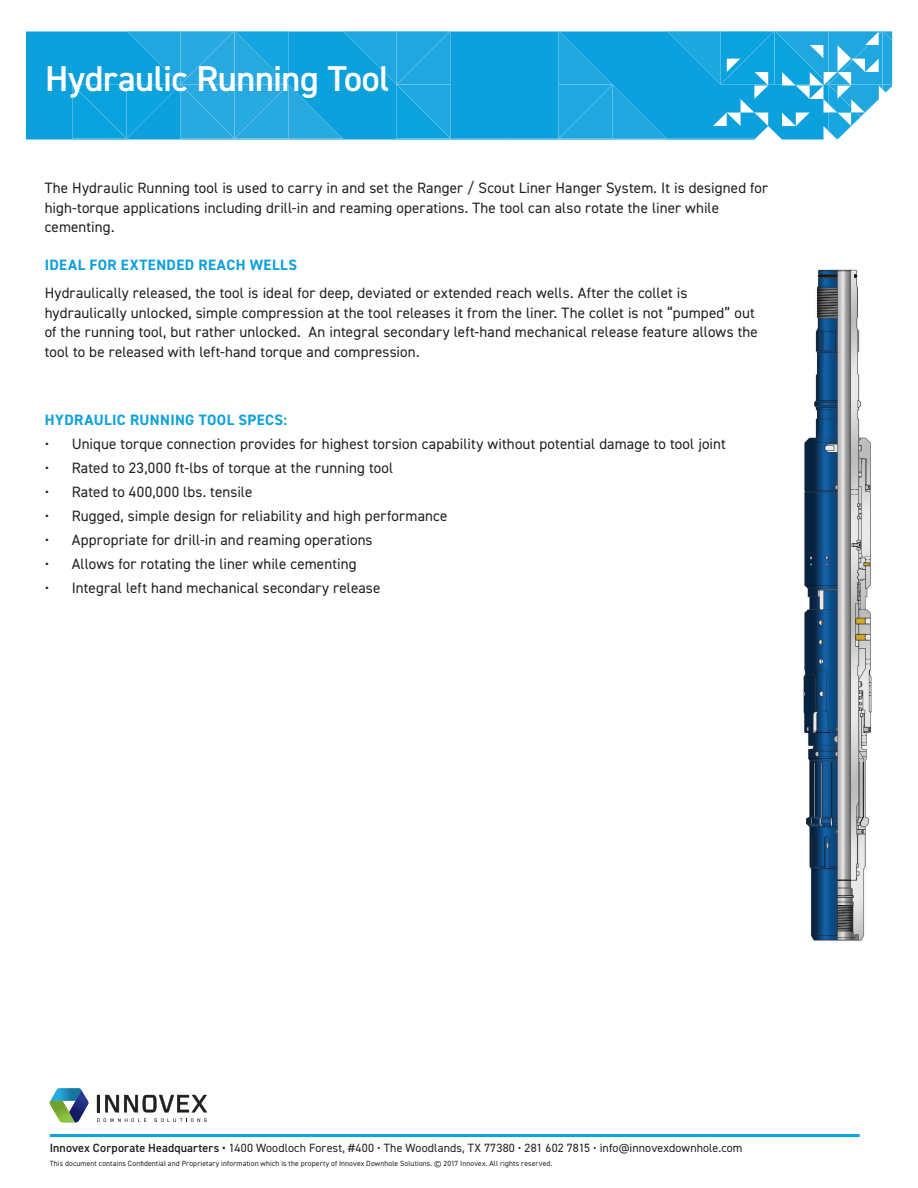
<style>
.page{position:relative;width:918px;height:1188px;background:#fff}
.page>*{position:absolute;margin:0;border:0;box-sizing:border-box;transform-origin:0 0}
.t1{font:600 36px "DIN2014";letter-spacing:-.01em;color:#fff}
.t2{font:15px/19.5px "DIN2014";letter-spacing:.01em;color:#231f20}
.t3{font:700 15px "DIN2014";letter-spacing:.025em;color:#0ca0dc}
.t4{font:12px "DIN2014";letter-spacing:.01em;color:#231f20}
.t5{font:7.5px "DIN2014";letter-spacing:.02em;color:#231f20}
.s1{font-weight:600}
</style>
<div class="page">
<div style="left:26px;top:31px;width:46px;height:108px;background:#0ca0dc"></div>
<svg style="left:72px;top:31px;width:820px;height:109px;background:#23a9df"></svg>
<hr style="left:50px;top:1134px;width:810px;height:3px;background:#0ca0dc">
<svg style="left:50px;top:1088px;width:39px;height:34px"></svg>
<svg style="left:97px;top:1095px;width:110px;height:27px"></svg>
<img style="left:803px;top:269px;width:69px;height:672px">
<h1 class="t1" style="left:45px;top:55px;width:346px">Hydraulic Running Tool</h1>
<p class="t2" style="left:45px;top:178px;width:725px">The Hydraulic Running tool is used to carry in and set the Ranger / Scout Liner Hanger System. It is designed for high-torque applications including drill-in and reaming operations. The tool can also rotate the liner while cementing.</p>
<p class="t3" style="left:45px;top:254px;width:254px">IDEAL FOR EXTENDED REACH WELLS</p>
<p class="t2" style="left:45px;top:283px;width:715px">Hydraulically released, the tool is ideal for deep, deviated or extended reach wells. After the collet is hydraulically unlocked, simple compression at the tool releases it from the liner. The collet is not “pumped” out of the running tool, but rather unlocked. An integral secondary left-hand mechanical release feature allows the tool to be released with left-hand torque and compression.</p>
<p class="t3" style="left:45px;top:410px;width:244px">HY DRAULIC RUNNING TOOL SPECS:</p>
<p class="t2" style="left:45px;top:434px;width:683px">• Unique torque connection provides for highest torsion capability without potential damage to tool joint</p>
<p class="t2" style="left:45px;top:458px;width:350px">• Rated to 23,000 ft-lbs of torque at the running tool</p>
<p class="t2" style="left:45px;top:482px;width:209px">• Rated to 400,000 lbs. tensile</p>
<p class="t2" style="left:45px;top:506px;width:404px">• Rugged, simple design for reliability and high performance</p>
<p class="t2" style="left:45px;top:530px;width:329px">• Appropriate for drill-in and reaming operations</p>
<p class="t2" style="left:45px;top:554px;width:313px">• Allows for rotating the liner while cementing</p>
<p class="t2" style="left:45px;top:578px;width:337px">• Integral left hand mechanical secondary release</p>
<p class="t4" style="left:50px;top:1141px;width:694px"><span class="s1">Innovex Corporate Headquarters •</span> 1400 Woodloch Forest, #400 • The Woodlands, TX 77380 • 281 602 7815 • info@innovexdownhole.com</p>
<p class="t5" style="left:50px;top:1159px;width:504px">This document contains Confidential and Proprietary information which is the property of Innovex Downhole Solutions. © 2017 Innovex. All rights reserved.</p>
</div>
